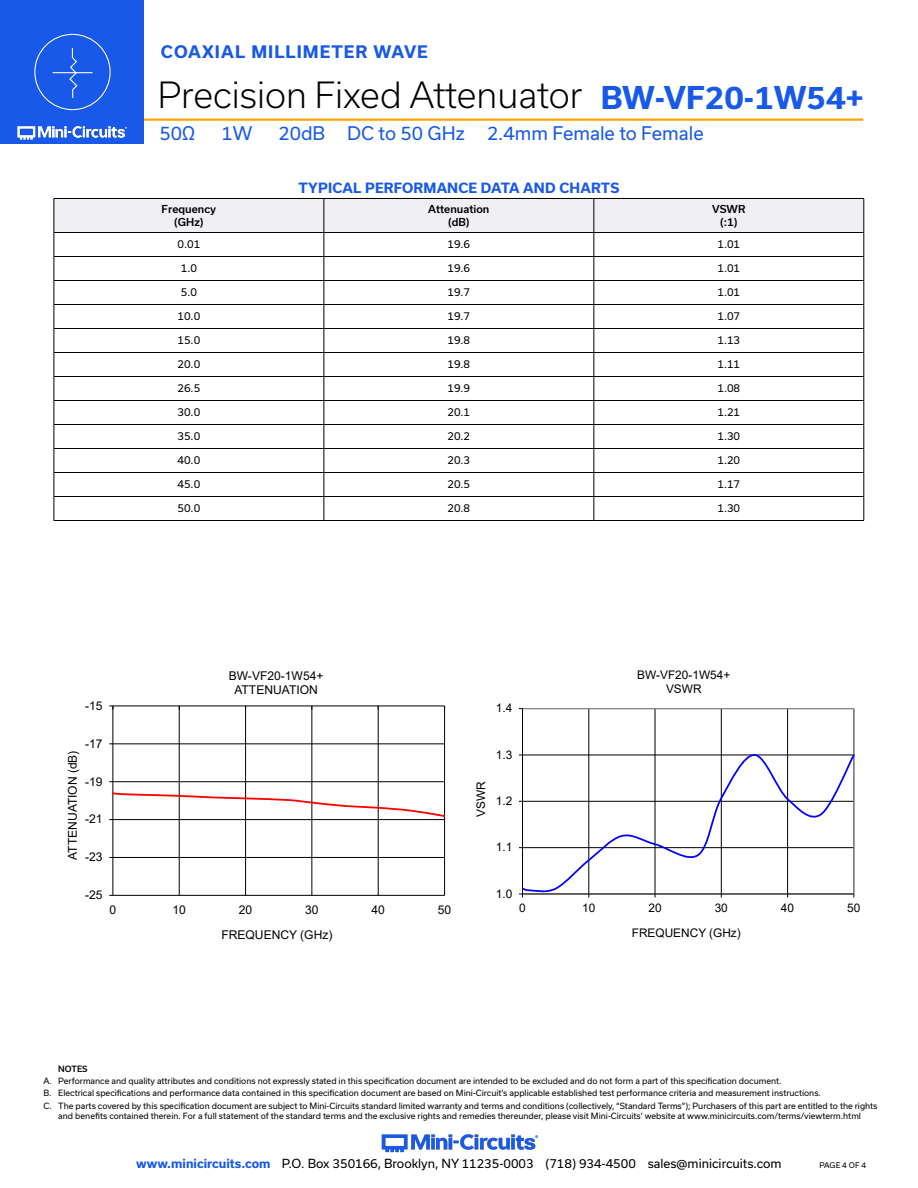
<style>
.page{position:relative;width:918px;height:1188px;background:#fff}
.page>*{position:absolute;margin:0;border:0;box-sizing:border-box;transform-origin:0 0}
.t1{font:300 34.5px "Usual";color:#000}
.t2{font:18px "Usual";color:#1859ea}
.t3{font:700 16.5px "Usual";letter-spacing:.065em;color:#1859ea}
.Blue_Headers{font:700 13.5px "Usual";letter-spacing:.015em;color:#1859ea}
.t4{font:12px "Usual";color:#000}
.t5{font:12px/14px "Arial";color:#000;text-align:center}
.t6{font:11.85px/13.6px "Arial";color:#000;text-align:center}
.Table_Body_Center{font:10.5px "Usual";color:#000}
.Table_Header_Center{font:500 10.5px "Usual";color:#000}
.t7{font:8.25px/12.1px "Usual";color:#000}
.t8{font:500 8.25px "Usual";color:#000}
.t9{font:7.5px "Usual";color:#000}
.s1{font-weight:700;font-size:30px;color:#1859ea}
.s2{font-weight:700;color:#1859ea}
</style>
<div class="page">
<img style="left:381px;top:1134px;width:158px;height:19px">
<hr style="left:130px;top:118px;width:733px;height:3px;background:#ffa300">
<div style="left:0;top:0;width:144px;height:144px;background:#1859ea"></div>
<img style="left:17px;top:120px;width:128px;height:20px">
<div style="left:34px;top:34px;width:77px;height:76px;border:1px solid #fff;border-radius:50%"></div>
<hr style="left:53px;top:72px;width:39px;height:1px;background:#fff">
<svg style="left:68px;top:48px;width:10px;height:50px"></svg>
<hr style="left:54px;top:520px;width:270px;height:1px;background:#000">
<hr style="left:324px;top:520px;width:270px;height:1px;background:#000">
<hr style="left:594px;top:520px;width:270px;height:1px;background:#000">
<svg style="left:54px;top:198px;width:811px;height:322px"></svg>
<hr style="left:113px;top:895px;width:332px;height:1px;background:#000">
<hr style="left:113px;top:857px;width:332px;height:1px;background:#000">
<hr style="left:113px;top:781px;width:332px;height:1px;background:#000">
<hr style="left:113px;top:744px;width:332px;height:1px;background:#000">
<hr style="left:179px;top:706px;width:1px;height:189px;background:#000">
<hr style="left:245px;top:706px;width:1px;height:189px;background:#000">
<hr style="left:312px;top:706px;width:1px;height:189px;background:#000">
<hr style="left:378px;top:706px;width:1px;height:189px;background:#000">
<hr style="left:444px;top:706px;width:1px;height:189px;background:#000">
<hr style="left:113px;top:706px;width:1px;height:189px;background:#000">
<hr style="left:113px;top:706px;width:332px;height:1px;background:#000">
<svg style="left:109px;top:791px;width:336px;height:29px"></svg>
<hr style="left:589px;top:709px;width:1px;height:185px;background:#000">
<hr style="left:655px;top:709px;width:1px;height:185px;background:#000">
<hr style="left:721px;top:709px;width:1px;height:185px;background:#000">
<hr style="left:787px;top:709px;width:1px;height:185px;background:#000">
<hr style="left:854px;top:709px;width:1px;height:185px;background:#000">
<hr style="left:522px;top:709px;width:1px;height:185px;background:#000">
<hr style="left:523px;top:894px;width:331px;height:1px;background:#000">
<svg style="left:522px;top:753px;width:332px;height:141px"></svg>
<h3 class="t3" style="left:161px;top:42px;width:268px">COAXIAL MILLIMETER WAVE</h3>
<h1 class="t1" style="left:158px;top:75px;width:708px">Precision Fixed Attenuator <span class="s1">BW-VF20-1W54+</span></h1>
<h2 class="t2" style="left:159px;top:123px;width:37px">50Ω</h2>
<h2 class="t2" style="left:221px;top:123px;width:32px">1W</h2>
<h2 class="t2" style="left:278px;top:123px;width:427px">20dB DC to 50 GHz 2.4mm Female to Female</h2>
<p class="Table_Header_Center" style="left:162px;top:203px;width:56px">Frequency</p>
<p class="Table_Header_Center" style="left:174px;top:216px;width:31px">(GHz)</p>
<p class="Blue_Headers" style="left:299px;top:180px;width:322px">TYPICAL PERFORMANCE DATA AND CHARTS</p>
<p class="Table_Header_Center" style="left:428px;top:203px;width:63px">Attenuation</p>
<p class="Table_Header_Center" style="left:448px;top:216px;width:23px">(dB)</p>
<p class="Table_Header_Center" style="left:712px;top:203px;width:35px">VSWR</p>
<p class="Table_Header_Center" style="left:720px;top:216px;width:19px">(:1)</p>
<p class="Table_Body_Center" style="left:177px;top:238px;width:24px">0.01</p>
<p class="Table_Body_Center" style="left:447px;top:238px;width:24px">19.6</p>
<p class="Table_Body_Center" style="left:717px;top:238px;width:24px">1.01</p>
<p class="Table_Body_Center" style="left:181px;top:262px;width:18px">1.0</p>
<p class="Table_Body_Center" style="left:447px;top:262px;width:24px">19.6</p>
<p class="Table_Body_Center" style="left:717px;top:262px;width:24px">1.01</p>
<p class="Table_Body_Center" style="left:181px;top:286px;width:18px">5.0</p>
<p class="Table_Body_Center" style="left:447px;top:286px;width:24px">19.7</p>
<p class="Table_Body_Center" style="left:717px;top:286px;width:24px">1.01</p>
<p class="Table_Body_Center" style="left:177px;top:310px;width:24px">10.0</p>
<p class="Table_Body_Center" style="left:447px;top:310px;width:24px">19.7</p>
<p class="Table_Body_Center" style="left:717px;top:310px;width:24px">1.07</p>
<p class="Table_Body_Center" style="left:177px;top:334px;width:24px">15.0</p>
<p class="Table_Body_Center" style="left:447px;top:334px;width:24px">19.8</p>
<p class="Table_Body_Center" style="left:717px;top:334px;width:24px">1.13</p>
<p class="Table_Body_Center" style="left:177px;top:358px;width:24px">20.0</p>
<p class="Table_Body_Center" style="left:447px;top:358px;width:24px">19.8</p>
<p class="Table_Body_Center" style="left:717px;top:358px;width:24px">1.11</p>
<p class="Table_Body_Center" style="left:177px;top:382px;width:24px">26.5</p>
<p class="Table_Body_Center" style="left:447px;top:382px;width:24px">19.9</p>
<p class="Table_Body_Center" style="left:717px;top:382px;width:24px">1.08</p>
<p class="Table_Body_Center" style="left:177px;top:406px;width:24px">30.0</p>
<p class="Table_Body_Center" style="left:447px;top:406px;width:24px">20.1</p>
<p class="Table_Body_Center" style="left:717px;top:406px;width:24px">1.21</p>
<p class="Table_Body_Center" style="left:177px;top:430px;width:24px">35.0</p>
<p class="Table_Body_Center" style="left:447px;top:430px;width:24px">20.2</p>
<p class="Table_Body_Center" style="left:717px;top:430px;width:24px">1.30</p>
<p class="Table_Body_Center" style="left:177px;top:454px;width:24px">40.0</p>
<p class="Table_Body_Center" style="left:447px;top:454px;width:24px">20.3</p>
<p class="Table_Body_Center" style="left:717px;top:454px;width:24px">1.20</p>
<p class="Table_Body_Center" style="left:177px;top:478px;width:24px">45.0</p>
<p class="Table_Body_Center" style="left:447px;top:478px;width:24px">20.5</p>
<p class="Table_Body_Center" style="left:717px;top:478px;width:24px">1.17</p>
<p class="Table_Body_Center" style="left:177px;top:502px;width:24px">50.0</p>
<p class="Table_Body_Center" style="left:447px;top:502px;width:24px">20.8</p>
<p class="Table_Body_Center" style="left:717px;top:502px;width:24px">1.30</p>
<p class="t5" style="left:85px;top:698px;width:19px">-15</p>
<p class="t5" style="left:229px;top:669px;width:96px">BW-VF20-1W54+<br>ATTENUATION</p>
<p class="t5" style="left:85px;top:736px;width:19px">-17</p>
<p class="t5" style="left:66px;top:860px;width:111px;rotate:-90deg">ATTENUATION (dB)</p>
<p class="t5" style="left:85px;top:774px;width:19px">-19</p>
<p class="t5" style="left:85px;top:812px;width:19px">-21</p>
<p class="t5" style="left:85px;top:850px;width:19px">-23</p>
<p class="t5" style="left:85px;top:888px;width:19px">-25</p>
<p class="t5" style="left:110px;top:902px;width:8px">0</p>
<p class="t5" style="left:173px;top:902px;width:15px">10</p>
<p class="t5" style="left:239px;top:902px;width:15px">20</p>
<p class="t5" style="left:305px;top:902px;width:15px">30</p>
<p class="t5" style="left:372px;top:902px;width:15px">40</p>
<p class="t5" style="left:438px;top:902px;width:15px">50</p>
<p class="t5" style="left:221px;top:927px;width:113px">FREQUENCY (GHz)</p>
<p class="t6" style="left:496px;top:701px;width:18px">1.4</p>
<p class="t6" style="left:474px;top:817px;width:37px;rotate:-90deg">VSWR</p>
<p class="t6" style="left:496px;top:748px;width:18px">1.3</p>
<p class="t6" style="left:496px;top:794px;width:18px">1.2</p>
<p class="t6" style="left:496px;top:840px;width:18px">1.1</p>
<p class="t6" style="left:637px;top:668px;width:95px">BW-VF20-1W54+<br>VSWR</p>
<p class="t6" style="left:496px;top:887px;width:18px">1.0</p>
<p class="t6" style="left:519px;top:901px;width:8px">0</p>
<p class="t6" style="left:582px;top:901px;width:15px">10</p>
<p class="t6" style="left:648px;top:901px;width:15px">20</p>
<p class="t6" style="left:715px;top:901px;width:15px">30</p>
<p class="t6" style="left:781px;top:901px;width:15px">40</p>
<p class="t6" style="left:847px;top:901px;width:15px">50</p>
<p class="t6" style="left:632px;top:925px;width:111px">FREQUENCY (GHz)</p>
<p class="t8" style="left:58px;top:1064px;width:31px">NOTES</p>
<p class="t7" style="left:44px;top:1075px;width:835px">A. Performance and quality attributes and conditions not expressly stated in this specification document are intended to be excluded and do not form a part of this specification document.<br>B. Electrical specifications and performance data contained in this specification document are based on Mini-Circuit’s applicable established test performance criteria and measurement instructions.<br>C. The parts covered by this specification document are subject to Mini-Circuits standard limited warranty and terms and conditions (collectively, “Standard Terms”); Purchasers of this part are entitled to the rights</p>
<p class="t7" style="left:58px;top:1109px;width:804px">and benefits contained therein. For a full statement of the standard terms and the exclusive rights and remedies thereunder, please visit Mini-Circuits’ website at www.minicircuits.com/terms/viewterm.html</p>
<h3 class="t4" style="left:136px;top:1157px;width:647px"><span class="s2">www.minicircuits.com</span> P.O. Box 350166, Brooklyn, NY 11235-0003 (718) 934-4500 sales@minicircuits.com</h3>
<p class="t9" style="left:819px;top:1161px;width:48px">PAGE 4 OF 4</p>
</div>
